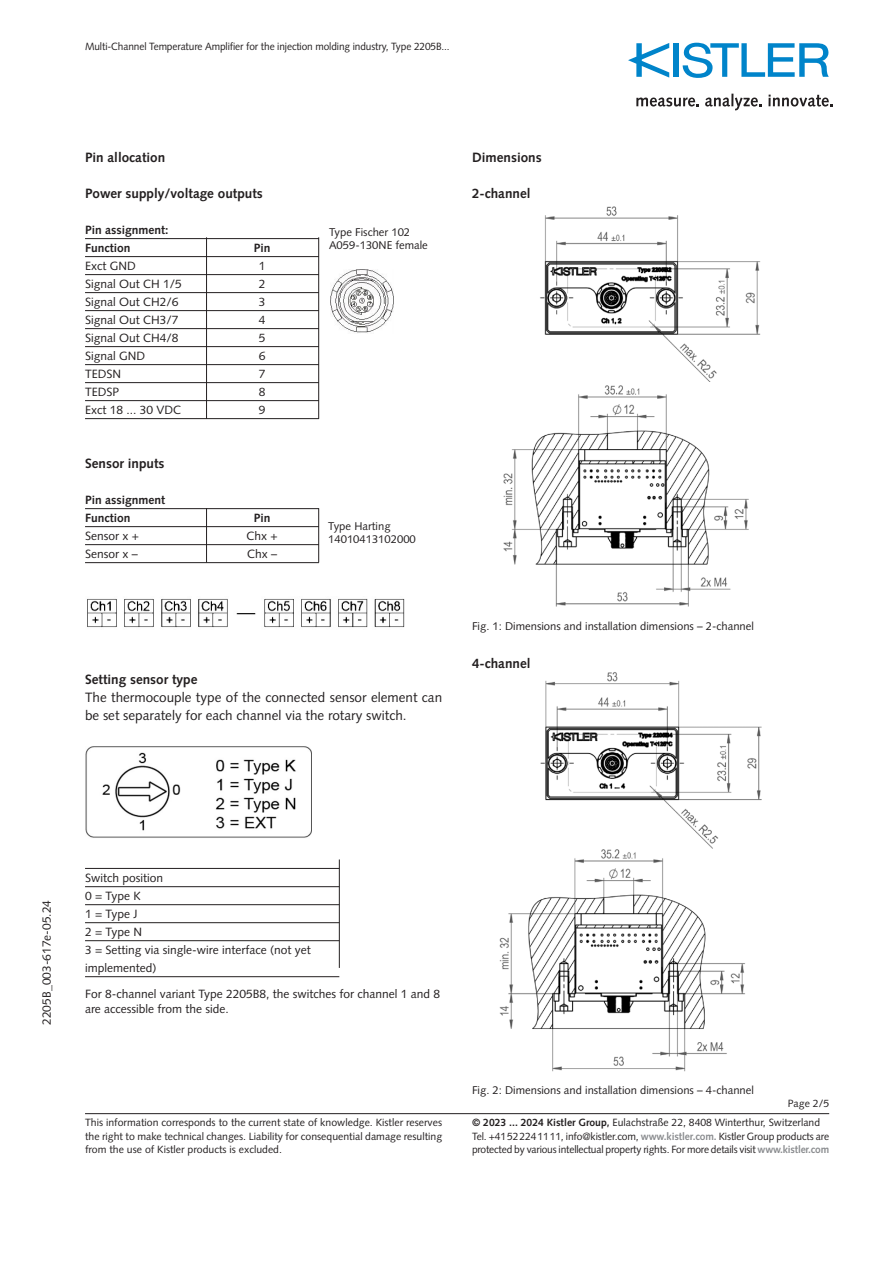
<style>
.page{position:relative;width:893px;height:1263px;background:#fff}
.page>*{position:absolute;margin:0;border:0;box-sizing:border-box;transform-origin:0 0}
._0_00_Body{font:13.5px/18px "Syntax LT Std";color:#231f20}
._0_00_Body-2{font:700 13.5px "Syntax LT Std";color:#231f20}
._3_10_Tabellen_Linie{font:12px/18px "Syntax LT Std";color:#231f20}
._4_00_Legende{font:12px/15px "Syntax LT Std";color:#231f20}
._3_10_Tabellen_Linie-2{font:700 12px "Syntax LT Std";color:#231f20}
._4_00_Legende-2{font:11.25px/13.5px "Syntax LT Std";color:#231f20}
.t1{font:10.5px/13.5px "Syntax LT Std";letter-spacing:-.01em;color:#231f20}
.t2{font:10.5px "Syntax LT Std";letter-spacing:-.01em;color:#231f20;scale:.96 1}
.s1{font-weight:700}
.s2{font-weight:700;color:#8a8c8f}
</style>
<div class="page">
<hr style="left:85px;top:1113px;width:744px;height:1px;background:#231f20">
<div style="left:673px;top:43px;width:6px;height:34px;background:#0084ca"></div>
<svg style="left:683px;top:43px;width:146px;height:35px"></svg>
<svg style="left:628px;top:43px;width:41px;height:35px"></svg>
<svg style="left:636px;top:98px;width:63px;height:9px"></svg>
<svg style="left:705px;top:94px;width:57px;height:16px"></svg>
<svg style="left:768px;top:95px;width:65px;height:12px"></svg>
<hr style="left:85px;top:238px;width:234px;height:1px;background:#231f20">
<hr style="left:85px;top:256px;width:234px;height:1px;background:#231f20">
<hr style="left:85px;top:274px;width:234px;height:1px;background:#231f20">
<hr style="left:85px;top:292px;width:234px;height:1px;background:#231f20">
<hr style="left:85px;top:310px;width:234px;height:1px;background:#231f20">
<hr style="left:85px;top:328px;width:234px;height:1px;background:#231f20">
<hr style="left:85px;top:346px;width:234px;height:1px;background:#231f20">
<hr style="left:85px;top:364px;width:234px;height:1px;background:#231f20">
<hr style="left:85px;top:382px;width:234px;height:1px;background:#231f20">
<hr style="left:85px;top:400px;width:234px;height:1px;background:#231f20">
<hr style="left:85px;top:418px;width:234px;height:1px;background:#231f20">
<hr style="left:206px;top:237px;width:1px;height:182px;background:#231f20">
<hr style="left:318px;top:237px;width:1px;height:182px;background:#231f20">
<hr style="left:85px;top:508px;width:234px;height:1px;background:#231f20">
<hr style="left:85px;top:526px;width:234px;height:1px;background:#231f20">
<hr style="left:85px;top:544px;width:234px;height:1px;background:#231f20">
<hr style="left:85px;top:562px;width:234px;height:1px;background:#231f20">
<hr style="left:206px;top:508px;width:1px;height:54px;background:#231f20">
<hr style="left:318px;top:508px;width:1px;height:54px;background:#231f20">
<img style="left:331px;top:269px;width:63px;height:64px">
<img style="left:87px;top:598px;width:318px;height:30px">
<hr style="left:85px;top:868px;width:254px;height:1px;background:#231f20">
<hr style="left:85px;top:886px;width:254px;height:1px;background:#231f20">
<hr style="left:85px;top:904px;width:254px;height:1px;background:#231f20">
<hr style="left:85px;top:922px;width:254px;height:1px;background:#231f20">
<hr style="left:85px;top:940px;width:254px;height:1px;background:#231f20">
<hr style="left:85px;top:976px;width:254px;height:1px;background:#231f20">
<hr style="left:339px;top:859px;width:1px;height:109px;background:#231f20">
<img style="left:540px;top:206px;width:221px;height:176px">
<img style="left:503px;top:385px;width:246px;height:222px">
<img style="left:540px;top:672px;width:222px;height:177px">
<img style="left:499px;top:849px;width:246px;height:223px">
<img style="left:85px;top:746px;width:226px;height:92px">
<p class="t2" style="left:85px;top:41px;width:381px">Multi-Channel Temperature Amplifier for the injection molding industry, Type 2205B...</p>
<p class="_0_00_Body-2" style="left:85px;top:150px;width:82px">Pin allocation</p>
<p class="_0_00_Body-2" style="left:85px;top:186px;width:179px">Power supply/voltage outputs</p>
<p class="_3_10_Tabellen_Linie-2" style="left:85px;top:223px;width:85px">Pin assignment:</p>
<p class="_3_10_Tabellen_Linie-2" style="left:85px;top:241px;width:47px">Function</p>
<p class="_3_10_Tabellen_Linie-2" style="left:254px;top:241px;width:18px">Pin</p>
<p class="_3_10_Tabellen_Linie" style="left:85px;top:257px;width:52px">Exct GND</p>
<p class="_3_10_Tabellen_Linie" style="left:259px;top:257px;width:8px">1</p>
<p class="_3_10_Tabellen_Linie" style="left:85px;top:275px;width:98px">Signal Out CH 1/5</p>
<p class="_3_10_Tabellen_Linie" style="left:259px;top:275px;width:8px">2</p>
<p class="_3_10_Tabellen_Linie" style="left:85px;top:293px;width:95px">Signal Out CH2/6</p>
<p class="_3_10_Tabellen_Linie" style="left:259px;top:293px;width:8px">3</p>
<p class="_3_10_Tabellen_Linie" style="left:85px;top:311px;width:95px">Signal Out CH3/7</p>
<p class="_3_10_Tabellen_Linie" style="left:259px;top:311px;width:8px">4</p>
<p class="_3_10_Tabellen_Linie" style="left:85px;top:329px;width:95px">Signal Out CH4/8</p>
<p class="_3_10_Tabellen_Linie" style="left:259px;top:329px;width:8px">5</p>
<p class="_3_10_Tabellen_Linie" style="left:85px;top:347px;width:61px">Signal GND</p>
<p class="_3_10_Tabellen_Linie" style="left:259px;top:347px;width:8px">6</p>
<p class="_3_10_Tabellen_Linie" style="left:85px;top:365px;width:37px">TEDSN</p>
<p class="_3_10_Tabellen_Linie" style="left:259px;top:365px;width:8px">7</p>
<p class="_3_10_Tabellen_Linie" style="left:85px;top:383px;width:36px">TEDSP</p>
<p class="_3_10_Tabellen_Linie" style="left:259px;top:383px;width:8px">8</p>
<p class="_3_10_Tabellen_Linie" style="left:85px;top:401px;width:98px">Exct 18 ... 30 VDC</p>
<p class="_3_10_Tabellen_Linie" style="left:259px;top:401px;width:8px">9</p>
<p class="_0_00_Body-2" style="left:85px;top:456px;width:81px">Sensor inputs</p>
<p class="_3_10_Tabellen_Linie-2" style="left:85px;top:493px;width:81px">Pin assignment</p>
<p class="_3_10_Tabellen_Linie-2" style="left:85px;top:511px;width:47px">Function</p>
<p class="_3_10_Tabellen_Linie-2" style="left:254px;top:511px;width:18px">Pin</p>
<p class="_3_10_Tabellen_Linie" style="left:85px;top:527px;width:55px">Sensor x +</p>
<p class="_3_10_Tabellen_Linie" style="left:246px;top:527px;width:33px">Chx +</p>
<p class="_3_10_Tabellen_Linie" style="left:85px;top:545px;width:54px">Sensor x –</p>
<p class="_3_10_Tabellen_Linie" style="left:247px;top:545px;width:32px">Chx –</p>
<p class="_4_00_Legende-2" style="left:329px;top:225px;width:100px">Type Fischer 102<br>A059-130NE female</p>
<p class="_4_00_Legende-2" style="left:328px;top:519px;width:89px">Type Harting<br>14010413102000</p>
<p class="_0_00_Body-2" style="left:85px;top:672px;width:114px">Setting sensor type</p>
<p class="_0_00_Body" style="left:85px;top:688px;width:359px">The thermocouple type of the connected sensor element can be set separately for each channel via the rotary switch.</p>
<p class="_0_00_Body-2" style="left:472px;top:150px;width:71px">Dimensions</p>
<p class="_0_00_Body-2" style="left:472px;top:186px;width:60px">2-channel</p>
<p class="_4_00_Legende-2" style="left:472px;top:619px;width:283px">Fig. 1: Dimensions and installation dimensions – 2-channel</p>
<p class="_0_00_Body-2" style="left:472px;top:656px;width:60px">4-channel</p>
<p class="_4_00_Legende" style="left:39px;top:1025px;width:126px;rotate:-90deg">2205B_003-617e-05.24</p>
<p class="_3_10_Tabellen_Linie" style="left:85px;top:869px;width:80px">Switch position</p>
<p class="_3_10_Tabellen_Linie" style="left:85px;top:887px;width:57px">0 = Type K</p>
<p class="_3_10_Tabellen_Linie" style="left:85px;top:905px;width:54px">1 = Type J</p>
<p class="_3_10_Tabellen_Linie" style="left:85px;top:923px;width:58px">2 = Type N</p>
<p class="_3_10_Tabellen_Linie" style="left:85px;top:941px;width:227px">3 = Setting via single-wire interface (not yet implemented)</p>
<p class="_4_00_Legende" style="left:85px;top:986px;width:357px">For 8-channel variant Type 2205B8, the switches for channel 1 and 8 are accessible from the side.</p>
<p class="t1" style="left:85px;top:1116px;width:359px;text-align:justify">This information corresponds to the current state of knowledge. Kistler reserves the right to make technical changes. Liability for consequential damage resulting from the use of Kistler products is excluded.</p>
<p class="_4_00_Legende-2" style="left:472px;top:1083px;width:283px">Fig. 2: Dimensions and installation dimensions – 4-channel</p>
<p class="t1" style="left:788px;top:1097px;width:43px">Page 2/5</p>
<p class="t1" style="left:472px;top:1116px;width:359px"><span class="s1">© 2023 ... 2024 Kistler Group,</span> Eulachstraße 22, 8408 Winterthur, Switzerland<br>Tel. +41 52 224 11 11, info@kistler.com, <span class="s2">www.kistler.com.</span> Kistler Group products are protected by various intellectual property rights. For more details visit <span class="s2">www.kistler.com</span></p>
</div>
